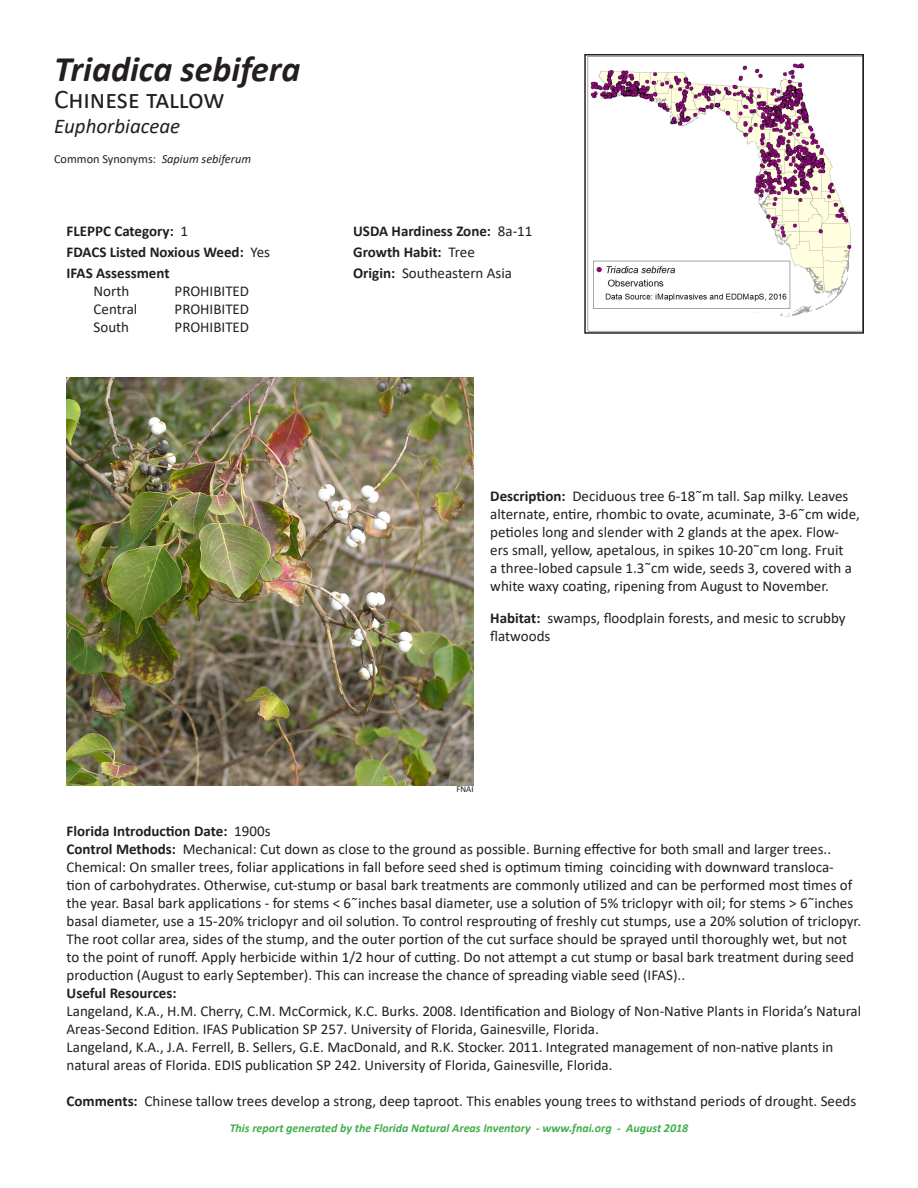
<style>
.page{position:relative;width:918px;height:1188px;background:#fff}
.page>*{position:absolute;margin:0;border:0;box-sizing:border-box;transform-origin:0 0}
.sci_name{font:italic 700 36px "Calibri";color:#231f20}
.sci_name-2{font:27px "Calibri";color:#231f20}
.sci_name-3{font:italic 21px "Calibri";color:#231f20}
.t1{font:15px/18px "Calibri";color:#231f20}
.t2{font:700 15px "Calibri";color:#231f20}
.sci_name-4{font:12.3px "Calibri";color:#231f20}
.t3{font:italic 700 12px "Calibri";color:#40ae49}
.t4{font:9px "Calibri";color:#231f20}
.s1{font-style:italic}
.s2{font-weight:400}
.s3{font-weight:700}
</style>
<div class="page">
<img style="left:587px;top:57px;width:274px;height:274px">
<div style="left:584px;top:54px;width:280px;height:280px;border:2px solid #231f20"></div>
<img style="left:67px;top:378px;width:407px;height:407px">
<p class="sci_name" style="left:54px;top:44px;width:248px">Triadica sebifera</p>
<p class="sci_name-2" style="left:54px;top:80px;width:172px">Chinese tallow</p>
<p class="sci_name-3" style="left:54px;top:112px;width:128px">Euphorbiaceae</p>
<p class="sci_name-4" style="left:54px;top:150px;width:199px">Common Synonyms: <span class="s1">Sapium sebiferum</span></p>
<p class="t2" style="left:67px;top:221px;width:123px">FLEPPC Category: <span class="s2">1</span></p>
<p class="t2" style="left:67px;top:242px;width:205px">FDACS Listed Noxious Weed: <span class="s2">Yes</span></p>
<p class="t2" style="left:67px;top:263px;width:105px">IFAS Assessment</p>
<p class="t1" style="left:94px;top:282px;width:37px">North</p>
<p class="t1" style="left:175px;top:282px;width:76px">PROHIBITED</p>
<p class="t1" style="left:94px;top:300px;width:45px">Central</p>
<p class="t1" style="left:175px;top:300px;width:76px">PROHIBITED</p>
<p class="t1" style="left:94px;top:318px;width:37px">South</p>
<p class="t1" style="left:175px;top:318px;width:76px">PROHIBITED</p>
<p class="t2" style="left:353px;top:221px;width:181px">USDA Hardiness Zone: <span class="s2">8a-11</span></p>
<p class="t2" style="left:353px;top:242px;width:123px">Growth Habit: <span class="s2">Tree</span></p>
<p class="t1" style="left:353px;top:264px;width:160px"><span class="s3">Origin:</span> Southeastern Asia</p>
<p class="t1" style="left:490px;top:487px;width:371px"><span class="s3">Description:</span> Deciduous tree 6-18˜m tall. Sap milky. Leaves alternate, entire, rhombic to ovate, acuminate, 3-6˜cm wide, petioles long and slender with 2 glands at the apex. Flow&shy;ers small, yellow, apetalous, in spikes 10-20˜cm long. Fruit<br>a three-lobed capsule 1.3˜cm wide, seeds 3, covered with a white waxy coating, ripening from August to November.</p>
<p class="t1" style="left:490px;top:608px;width:357px"><span class="s3">Habitat:</span> swamps, floodplain forests, and mesic to scrubby flatwoods</p>
<p class="t4" style="left:456px;top:783px;width:19px">FNAI</p>
<p class="t2" style="left:67px;top:821px;width:205px">Florida Introduction Date: <span class="s2">1900s</span></p>
<p class="t1" style="left:67px;top:840px;width:766px"><span class="s3">Control Methods:</span> Mechanical: Cut down as close to the ground as possible. Burning effective for both small and larger trees..</p>
<p class="t1" style="left:67px;top:858px;width:796px">Chemical: On smaller trees, foliar applications in fall before seed shed is optimum timing coinciding with downward transloca&shy;tion of carbohydrates. Otherwise, cut-stump or basal bark treatments are commonly utilized and can be performed most times of the year. Basal bark applications - for stems &lt; 6˜inches basal diameter, use a solution of 5% triclopyr with oil; for stems &gt; 6˜inches basal diameter, use a 15-20% triclopyr and oil solution. To control resprouting of freshly cut stumps, use a 20% solution of triclopyr.<br>The root collar area, sides of the stump, and the outer portion of the cut surface should be sprayed until thoroughly wet, but not to the point of runoff. Apply herbicide within 1/2 hour of cutting. Do not attempt a cut stump or basal bark treatment during seed production (August to early September). This can increase the chance of spreading viable seed (IFAS)..</p>
<p class="t2" style="left:67px;top:983px;width:112px">Useful Resources:</p>
<p class="t1" style="left:67px;top:1002px;width:796px">Langeland, K.A., H.M. Cherry, C.M. McCormick, K.C. Burks. 2008. Identification and Biology of Non-Native Plants in Florida’s Natural<br>Areas-Second Edition. IFAS Publication SP 257. University of Florida, Gainesville, Florida.</p>
<p class="t1" style="left:67px;top:1038px;width:768px">Langeland, K.A., J.A. Ferrell, B. Sellers, G.E. MacDonald, and R.K. Stocker. 2011. Integrated management of non-native plants in natural areas of Florida. EDIS publication SP 242. University of Florida, Gainesville, Florida.</p>
<p class="t1" style="left:67px;top:1092px;width:791px"><span class="s3">Comments:</span> Chinese tallow trees develop a strong, deep taproot. This enables young trees to withstand periods of drought. Seeds</p>
<p class="t3" style="left:230px;top:1119px;width:460px">This report generated by the Florida Natural Areas Inventory - www.fnai.org - August 2018</p>
</div>
